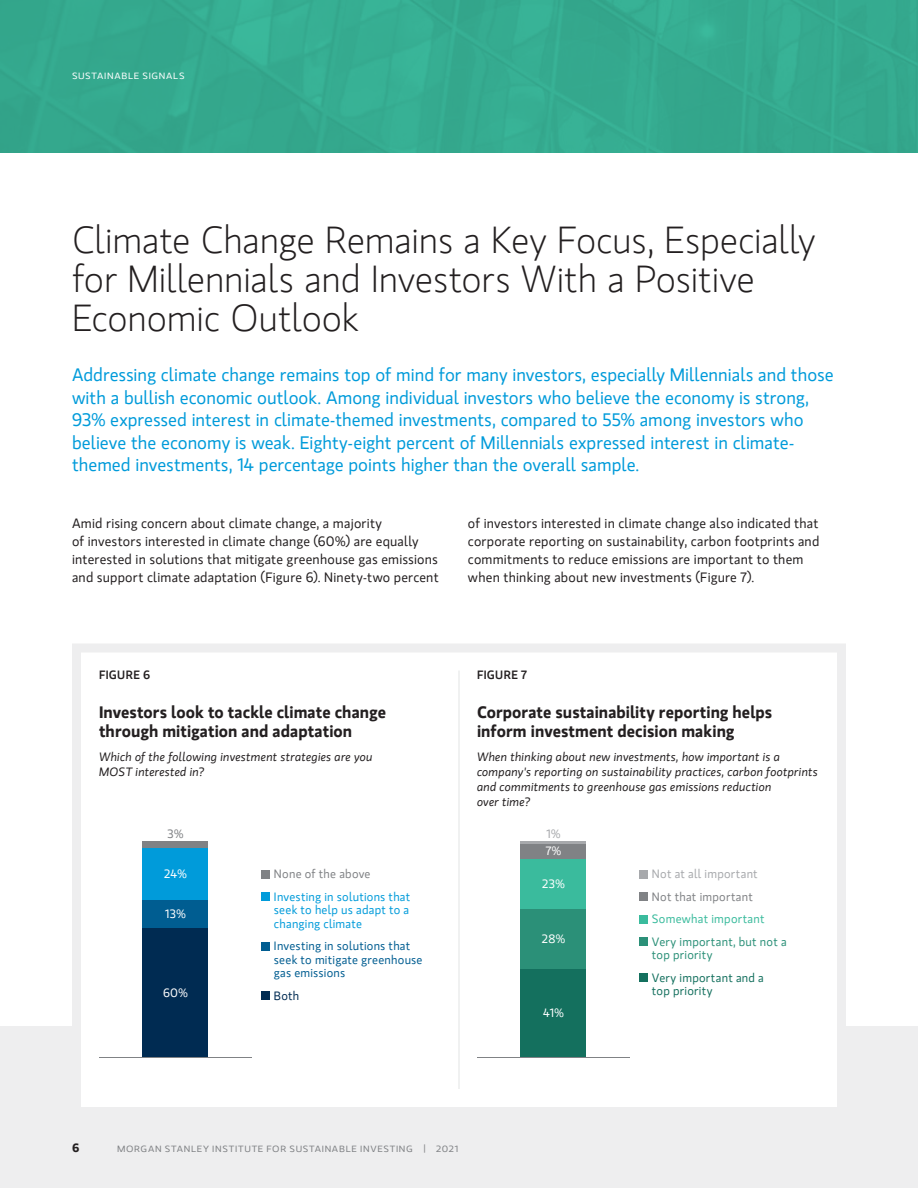
<style>
.page{position:relative;width:918px;height:1188px;background:#fff}
.page>*{position:absolute;margin:0;border:0;box-sizing:border-box;transform-origin:0 0}
.t1{font:300 37.5px/39px "MS Gloriola II Std";letter-spacing:-.005em;color:#231f20}
.t2{font:18px/22.5px "MS Gloriola II Std";color:#009bda}
.t3{font:700 16.5px/18.8px "MS Gloriola II Std";letter-spacing:.005em;color:#231f20}
.t4{font:13.5px/18px "MS Gloriola II Std";letter-spacing:.015em;color:#231f20}
.t5{font:italic 12px/15px "MS Gloriola II Std";letter-spacing:.015em;color:#231f20}
.t6{font:12px/13.5px "MS Gloriola II Std";letter-spacing:.02em;color:#005d91}
.t7{font:12px/13.5px "MS Gloriola II Std";letter-spacing:.02em;color:#009bda;text-align:justify}
.t8{font:12px "MS Gloriola II Std";letter-spacing:.02em;color:#808285}
.t9{font:12px/13.5px "MS Gloriola II Std";letter-spacing:.02em;color:#2b9078}
.t10{font:12px/13.5px "MS Gloriola II Std";letter-spacing:.02em;color:#14705e}
.t11{font:12px "MS Gloriola II Std";letter-spacing:.03em;color:#fff}
.t12{font:12px "MS Gloriola II Std";letter-spacing:.02em;color:#a7a9ac}
.t13{font:12px "MS Gloriola II Std";letter-spacing:.02em;color:#3abb9d}
.t14{font:500 12px "MS Gloriola II Std";letter-spacing:.025em;color:#231f20}
.t15{font:12px "MS Gloriola II Std";color:#002b52}
.t16{font:700 12px "MS Gloriola II Std";color:#231f20}
.t17{font:9px "MS Gloriola II Std";letter-spacing:.075em;color:#808285;scale:1.1 1}
.t18{font:9px "MS Gloriola II Std";letter-spacing:.07em;color:#fff;scale:1.1 1}
</style>
<div class="page">
<div style="left:0;top:0;width:918px;height:153px;background:#34a98e"></div>
<div style="left:0;top:1026px;width:918px;height:162px;background:#eeeeef"></div>
<div style="left:72px;top:644px;width:774px;height:472px;background:#fff;border:9px solid #eeeeef"></div>
<hr style="left:459px;top:670px;width:1px;height:419px;background:#e3e4e5">
<div style="left:142px;top:928px;width:66px;height:130px;background:#002b52"></div>
<div style="left:520px;top:969px;width:66px;height:89px;background:#14705e"></div>
<hr style="left:99px;top:1057px;width:153px;height:1px;background:#808285">
<hr style="left:477px;top:1057px;width:153px;height:1px;background:#808285">
<div style="left:142px;top:900px;width:66px;height:28px;background:#005d91"></div>
<div style="left:142px;top:848px;width:66px;height:52px;background:#009bda"></div>
<div style="left:142px;top:842px;width:66px;height:6px;background:#808285"></div>
<div style="left:261px;top:870px;width:9px;height:8px;background:#808285"></div>
<div style="left:261px;top:892px;width:9px;height:9px;background:#009bda"></div>
<div style="left:261px;top:942px;width:9px;height:8px;background:#005d91"></div>
<div style="left:261px;top:991px;width:9px;height:9px;background:#002b52"></div>
<div style="left:639px;top:870px;width:9px;height:8px;background:#a7a9ac"></div>
<div style="left:639px;top:892px;width:9px;height:9px;background:#808285"></div>
<div style="left:639px;top:915px;width:9px;height:8px;background:#3abb9d"></div>
<div style="left:639px;top:937px;width:9px;height:9px;background:#2b9078"></div>
<div style="left:639px;top:973px;width:9px;height:9px;background:#14705e"></div>
<div style="left:520px;top:908px;width:66px;height:61px;background:#2b9078"></div>
<div style="left:520px;top:859px;width:66px;height:49px;background:#3abb9d"></div>
<div style="left:520px;top:844px;width:66px;height:15px;background:#808285"></div>
<hr style="left:520px;top:842px;width:66px;height:2px;background:#a7a9ac">
<p class="t18" style="left:72px;top:69px;width:104px">SUSTAINABLE SIGNALS</p>
<h1 class="t1" style="left:72px;top:220px;width:745px">Climate Change Remains a Key Focus, Especially for Millennials and Investors With a Positive<br>Economic Outlook</h1>
<p class="t2" style="left:72px;top:363px;width:763px">Addressing climate change remains top of mind for many investors, especially Millennials and those with a bullish economic outlook. Among individual investors who believe the economy is strong, 93% expressed interest in climate-themed investments, compared to 55% among investors who believe the economy is weak. Eighty-eight percent of Millennials expressed interest in climate&shy;themed investments, 14 percentage points higher than the overall sample.</p>
<p class="t4" style="left:72px;top:514px;width:368px">Amid rising concern about climate change, a majority<br>of investors interested in climate change (60%) are equally interested in solutions that mitigate greenhouse gas emissions and support climate adaptation (Figure 6). Ninety-two percent</p>
<p class="t4" style="left:468px;top:514px;width:353px">of investors interested in climate change also indicated that corporate reporting on sustainability, carbon footprints and commitments to reduce emissions are important to them when thinking about new investments (Figure 7).</p>
<p class="t14" style="left:99px;top:666px;width:53px">FIGURE 6</p>
<p class="t14" style="left:477px;top:666px;width:51px">FIGURE 7</p>
<p class="t3" style="left:99px;top:702px;width:289px">Investors look to tackle climate change through mitigation and adaptation</p>
<p class="t5" style="left:99px;top:749px;width:275px">Which of the following investment strategies are you<br>MOST interested in?</p>
<p class="t3" style="left:477px;top:702px;width:297px">Corporate sustainability reporting helps inform investment decision making</p>
<p class="t5" style="left:477px;top:749px;width:342px">When thinking about new investments, how important is a company's reporting on sustainability practices, carbon footprints and commitments to greenhouse gas emissions reduction<br>over time?</p>
<p class="t8" style="left:168px;top:825px;width:17px">3%</p>
<p class="t12" style="left:547px;top:825px;width:15px">1%</p>
<p class="t11" style="left:164px;top:866px;width:24px">24%</p>
<p class="t8" style="left:274px;top:866px;width:98px">None of the above</p>
<p class="t7" style="left:274px;top:890px;width:138px">Investing in solutions that seek to help us adapt to a changing climate</p>
<p class="t6" style="left:274px;top:939px;width:150px">Investing in solutions that seek to mitigate greenhouse gas emissions</p>
<p class="t15" style="left:274px;top:988px;width:27px">Both</p>
<p class="t11" style="left:546px;top:843px;width:17px">7%</p>
<p class="t11" style="left:542px;top:876px;width:24px">23%</p>
<p class="t11" style="left:165px;top:906px;width:22px">13%</p>
<p class="t11" style="left:542px;top:931px;width:25px">28%</p>
<p class="t11" style="left:163px;top:985px;width:26px">60%</p>
<p class="t16" style="left:72px;top:1139px;width:9px">6</p>
<p class="t17" style="left:117px;top:1143px;width:312px">MORGAN STANLEY INSTITUTE FOR SUSTAINABLE INVESTING | 2021</p>
<p class="t11" style="left:543px;top:1005px;width:22px">41%</p>
<p class="t12" style="left:652px;top:866px;width:107px">Not at all important</p>
<p class="t8" style="left:652px;top:889px;width:102px">Not that important</p>
<p class="t13" style="left:652px;top:911px;width:114px">Somewhat important</p>
<p class="t9" style="left:652px;top:935px;width:136px">Very important, but not a top priority</p>
<p class="t10" style="left:652px;top:971px;width:113px">Very important and a top priority</p>
</div>
